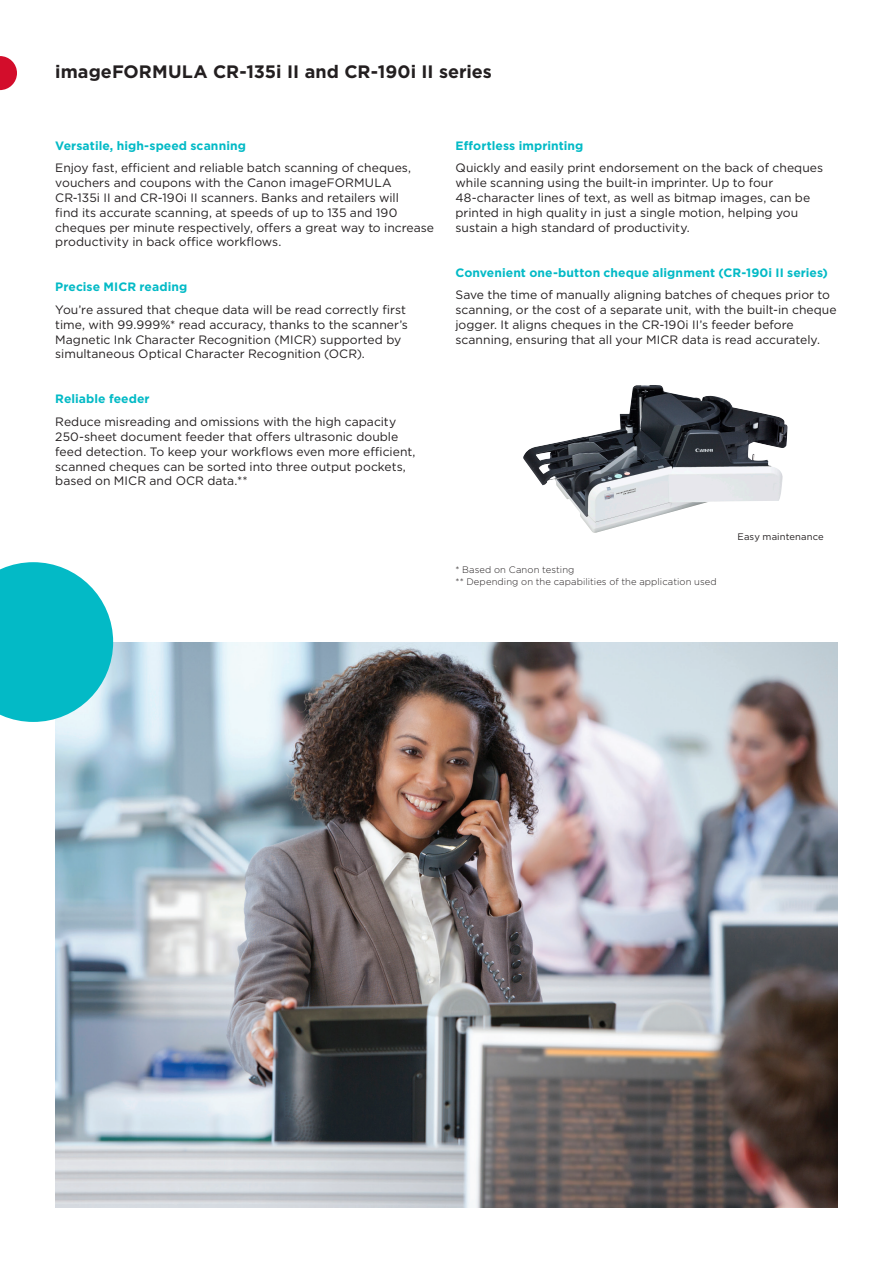
<style>
.page{position:relative;width:893px;height:1263px;background:#fff}
.page>*{position:absolute;margin:0;border:0;box-sizing:border-box;transform-origin:0 0}
.C_-_Head{font:700 18px "Gotham";letter-spacing:.005em;color:#231f20}
.BODY_BULLETS{font:12.15px/14.9px "Gotham";color:#231f20}
.SUBHEAD{font:12.15px/14.9px "Gotham";color:#231f20}
.BODY_BULLETS-2{font:700 12.15px "Gotham";letter-spacing:.005em;color:#03bac6}
.SUBHEAD-2{font:700 12.15px "Gotham";letter-spacing:.005em;color:#03bac6}
.COVER_HEADER_SMALL{font:300 9.45px "Gotham";letter-spacing:.01em;color:#231f20}
.BODY_BULLETS-3{font:9.45px "Gotham";letter-spacing:.01em;color:#231f20}
</style>
<div class="page">
<svg style="left:0;top:56px;width:17px;height:34px"></svg>
<img style="left:523px;top:385px;width:265px;height:148px">
<img style="left:55px;top:642px;width:783px;height:566px">
<svg style="left:0;top:562px;width:113px;height:160px;background:#28c3ce"></svg>
<p class="C_-_Head" style="left:55px;top:60px;width:438px">imageFORMULA CR-135i II and CR-190i II series</p>
<p class="SUBHEAD-2" style="left:55px;top:137px;width:192px">Versatile, high-speed scanning</p>
<p class="SUBHEAD" style="left:55px;top:160px;width:380px">Enjoy fast, efficient and reliable batch scanning of cheques, vouchers and coupons with the Canon imageFORMULA CR-135i II and CR-190i II scanners. Banks and retailers will<br>find its accurate scanning, at speeds of up to 135 and 190 cheques per minute respectively, offers a great way to increase productivity in back office workflows.</p>
<p class="SUBHEAD-2" style="left:55px;top:279px;width:133px">Precise MICR reading</p>
<p class="BODY_BULLETS" style="left:55px;top:302px;width:354px">You’re assured that cheque data will be read correctly first time, with 99.999%* read accuracy, thanks to the scanner’s Magnetic Ink Character Recognition (MICR) supported by simultaneous Optical Character Recognition (OCR).</p>
<p class="BODY_BULLETS-2" style="left:55px;top:391px;width:96px">Reliable feeder</p>
<p class="BODY_BULLETS" style="left:55px;top:414px;width:362px">Reduce misreading and omissions with the high capacity 250-sheet document feeder that offers ultrasonic double feed detection. To keep your workflows even more efficient, scanned cheques can be sorted into three output pockets, based on MICR and OCR data.**</p>
<p class="BODY_BULLETS-2" style="left:455px;top:137px;width:129px">Effortless imprinting</p>
<p class="BODY_BULLETS" style="left:455px;top:160px;width:369px">Quickly and easily print endorsement on the back of cheques while scanning using the built-in imprinter. Up to four 48-character lines of text, as well as bitmap images, can be printed in high quality in just a single motion, helping you sustain a high standard of productivity.</p>
<p class="BODY_BULLETS-2" style="left:455px;top:264px;width:374px">Convenient one-button cheque alignment (CR-190i II series)</p>
<p class="BODY_BULLETS" style="left:455px;top:287px;width:383px">Save the time of manually aligning batches of cheques prior to scanning, or the cost of a separate unit, with the built-in cheque jogger. It aligns cheques in the CR-190i II’s feeder before scanning, ensuring that all your MICR data is read accurately.</p>
<p class="COVER_HEADER_SMALL" style="left:455px;top:564px;width:121px">* Based on Canon testing</p>
<p class="COVER_HEADER_SMALL" style="left:455px;top:576px;width:263px">** Depending on the capabilities of the application used</p>
<p class="BODY_BULLETS-3" style="left:738px;top:531px;width:88px">Easy maintenance</p>
</div>
